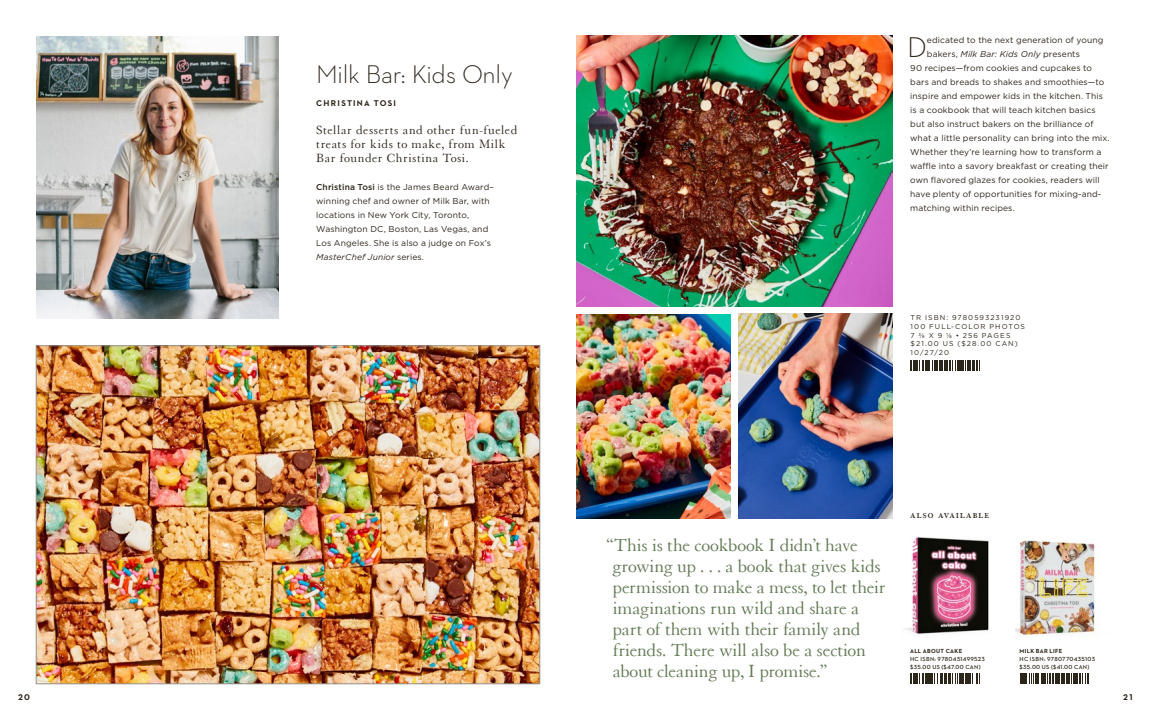
<style>
.page{position:relative;width:1152px;height:720px;background:#fff}
.page>*{position:absolute;margin:0;border:0;box-sizing:border-box;transform-origin:0 0}
._5b-p{font:300 29.1px "Neutraface 2 Text";color:#2c251a}
._1_title___ct{font:300 26px "Neutraface 2 Text";letter-spacing:-.01em;color:#2c251a}
._9_quote___pqst{font:19px/21px "Granjon LT";letter-spacing:-.015em;color:#647b56}
._4_description___pf{font:13px/14px "Granjon LT";letter-spacing:.035em;color:#2c251a}
._5b-p-2{font:8.5px "Gotham";letter-spacing:.015em;color:#2c251a}
._5_bio{font:8.5px/14px "Gotham";letter-spacing:.015em;color:#2c251a}
._5b-p-3{font:italic 8.5px "Gotham";letter-spacing:.015em;color:#2c251a}
._3_author___cau{font:700 8.5px "Neutraface 2 Text";letter-spacing:.145em;color:#2c251a}
.t1{font:700 7.7px "Granjon LT";letter-spacing:.145em;color:#2c251a}
._6_main_isbn___ul{font:7px "Gotham";letter-spacing:.15em;color:#2c251a}
._8_also_isbn___ul1{font:600 6px "Neutraface 2 Text";letter-spacing:.05em;color:#2c251a}
.backlist2{font:600 6px "Neutraface 2 Text";letter-spacing:.05em;color:#2c251a}
.also_available{font:700 6px "Neutraface 2 Text";letter-spacing:.05em;color:#2c251a}
.s1{font-weight:500}
.s2{font-style:italic}
.s3{font-style:normal}
</style>
<div class="page">
<svg style="left:1020px;top:674px;width:69px;height:10px"></svg>
<svg style="left:910px;top:674px;width:70px;height:10px"></svg>
<svg style="left:910px;top:360px;width:70px;height:11px"></svg>
<img style="left:576px;top:36px;width:317px;height:271px">
<img style="left:36px;top:36px;width:243px;height:282px">
<img style="left:1015px;top:540px;width:80px;height:98px">
<img style="left:576px;top:314px;width:154px;height:205px">
<img style="left:739px;top:314px;width:154px;height:204px">
<img style="left:38px;top:348px;width:500px;height:334px">
<img style="left:905px;top:537px;width:84px;height:97px">
<p class="_1_title___ct" style="left:316px;top:58px;width:198px">Milk Bar: Kids Only</p>
<p class="_3_author___cau" style="left:316px;top:98px;width:81px">CHRISTINA TOSI</p>
<p class="_4_description___pf" style="left:316px;top:124px;width:203px">Stellar desserts and other fun-fueled treats for kids to make, from Milk<br>Bar founder Christina Tosi.</p>
<p class="_5_bio" style="left:316px;top:180px;width:179px"><span class="s1">Christina Tosi</span> is the James Beard Award– winning chef and owner of Milk Bar, with locations in New York City, Toronto, Washington DC, Boston, Las Vegas, and Los Angeles. She is also a judge on Fox’s <span class="s2">MasterChef Junior</span> series<span class="s2">.</span></p>
<p class="_5b-p" style="left:907px;top:29px;width:21px">D</p>
<p class="_5b-p-2" style="left:927px;top:34px;width:178px">edicated to the next generation of young</p>
<p class="_5b-p-3" style="left:927px;top:48px;width:155px"><span class="s3">bakers,</span> Milk Bar: Kids Only <span class="s3">presents</span></p>
<p class="_5b-p-2" style="left:910px;top:62px;width:183px">90 recipes—from cookies and cupcakes to</p>
<p class="_5b-p-2" style="left:910px;top:76px;width:195px">bars and breads to shakes and smoothies—to</p>
<p class="_5b-p-2" style="left:910px;top:90px;width:194px">inspire and empower kids in the kitchen. This</p>
<p class="_5b-p-2" style="left:910px;top:104px;width:187px">is a cookbook that will teach kitchen basics</p>
<p class="_5b-p-2" style="left:910px;top:118px;width:185px">but also instruct bakers on the brilliance of</p>
<p class="_5b-p-2" style="left:910px;top:132px;width:201px">what a little personality can bring into the mix.</p>
<p class="_5b-p-2" style="left:910px;top:146px;width:193px">Whether they’re learning how to transform a</p>
<p class="_5b-p-2" style="left:910px;top:160px;width:200px">waffle into a savory breakfast or creating their</p>
<p class="_5b-p-2" style="left:910px;top:174px;width:191px">own flavored glazes for cookies, readers will</p>
<p class="_5b-p-2" style="left:910px;top:188px;width:193px">have plenty of opportunities for mixing-and-</p>
<p class="_5b-p-2" style="left:910px;top:202px;width:106px">matching within recipes.</p>
<p class="_6_main_isbn___ul" style="left:911px;top:313px;width:111px">TR ISBN: 9780593231920</p>
<p class="_6_main_isbn___ul" style="left:911px;top:322px;width:116px">100 FULL-COLOR PHOTOS</p>
<p class="_6_main_isbn___ul" style="left:911px;top:331px;width:101px">7 3/8 X 9 1/8 • 256 PAGES</p>
<p class="_6_main_isbn___ul" style="left:911px;top:339px;width:109px">$21.00 US ($28.00 CAN)</p>
<p class="_6_main_isbn___ul" style="left:911px;top:348px;width:40px">10/27/20</p>
<p class="_9_quote___pqst" style="left:613px;top:535px;width:275px;text-indent:-6px">“This is the cookbook I didn’t have growing up . . . a book that gives kids permission to make a mess, to let their imaginations run wild and share a part of them with their family and friends. There will also be a section about cleaning up, I promise.”</p>
<p class="t1" style="left:910px;top:511px;width:81px">ALSO AVAILABLE</p>
<p class="also_available" style="left:910px;top:647px;width:54px">ALL ABOUT CAKE</p>
<p class="backlist2" style="left:910px;top:655px;width:76px">HC ISBN: 9780451499523</p>
<p class="backlist2" style="left:910px;top:663px;width:72px">$35.00 US ($47.00 CAN)</p>
<p class="also_available" style="left:1020px;top:647px;width:44px">MILK BAR LIFE</p>
<p class="_8_also_isbn___ul1" style="left:1020px;top:655px;width:77px">HC ISBN: 9780770435103</p>
<p class="_8_also_isbn___ul1" style="left:1020px;top:663px;width:71px">$35.00 US ($41.00 CAN)</p>
<p class="_3_author___cau" style="left:18px;top:692px;width:13px">20</p>
<p class="_3_author___cau" style="left:1123px;top:692px;width:11px">21</p>
</div>
